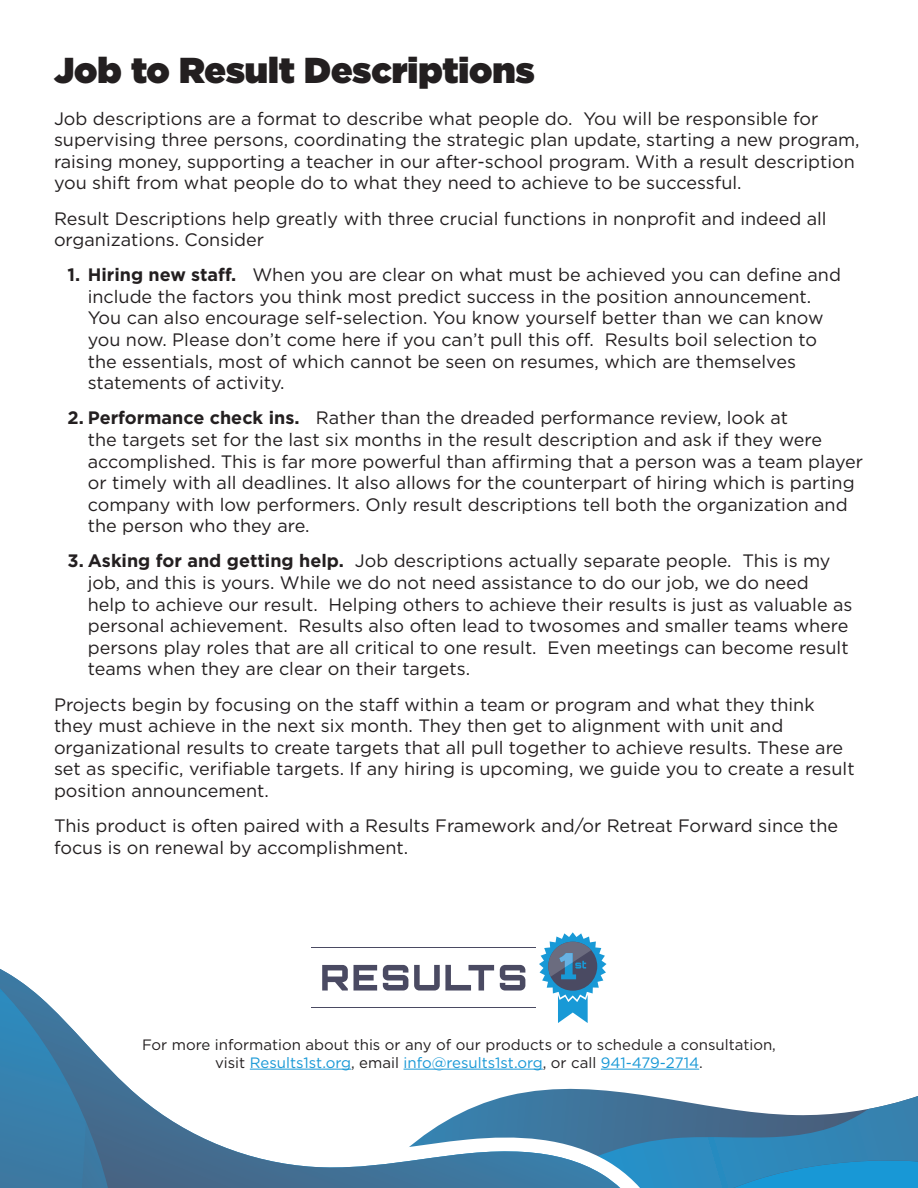
<style>
.page{position:relative;width:918px;height:1188px;background:#fff}
.page>*{position:absolute;margin:0;border:0;box-sizing:border-box;transform-origin:0 0}
.HEAD{font:900 36px "Gotham";color:#231f20}
.Body{font:18px/21.6px "Gotham";color:#231f20}
.t1{font:15px/18px "Gotham";color:#231f20;text-align:center}
.s1{font-weight:700}
.s2{color:#1898d6}
</style>
<div class="page">
<svg style="left:677px;top:1068px;width:241px;height:120px"></svg>
<svg style="left:663px;top:1068px;width:14px;height:120px"></svg>
<svg style="left:0;top:969px;width:663px;height:219px"></svg>
<hr style="left:250px;top:1069px;width:101px;height:1px;background:#1898d6">
<hr style="left:404px;top:1069px;width:139px;height:1px;background:#1898d6">
<hr style="left:601px;top:1069px;width:98px;height:1px;background:#1898d6">
<div style="left:308px;top:932px;width:302px;height:91px;background:#fff"></div>
<hr style="left:312px;top:1007px;width:224px;height:1px;background:#4a4a62">
<hr style="left:312px;top:947px;width:224px;height:1px;background:#4a4a62">
<svg style="left:322px;top:965px;width:26px;height:26px"></svg>
<svg style="left:354px;top:965px;width:23px;height:26px"></svg>
<svg style="left:383px;top:965px;width:25px;height:26px"></svg>
<svg style="left:414px;top:965px;width:80px;height:26px"></svg>
<svg style="left:500px;top:965px;width:25px;height:26px"></svg>
<svg style="left:539px;top:932px;width:67px;height:91px"></svg>
<p class="HEAD" style="left:54px;top:44px;width:482px">Job to Result Descriptions</p>
<p class="Body" style="left:54px;top:107px;width:807px">Job descriptions are a format to describe what people do. You will be responsible for supervising three persons, coordinating the strategic plan update, starting a new program, raising money, supporting a teacher in our after-school program. With a result description you shift from what people do to what they need to achieve to be successful.</p>
<p class="Body" style="left:54px;top:207px;width:774px">Result Descriptions help greatly with three crucial functions in nonprofit and indeed all organizations. Consider</p>
<p class="Body" style="left:88px;top:264px;width:755px;text-indent:-20px"><span class="s1">1. Hiring new staff.</span> When you are clear on what must be achieved you can define and include the factors you think most predict success in the position announcement.<br>You can also encourage self-selection. You know yourself better than we can know you now. Please don’t come here if you can’t pull this off. Results boil selection to the essentials, most of which cannot be seen on resumes, which are themselves statements of activity.</p>
<p class="Body" style="left:88px;top:407px;width:777px;text-indent:-20px"><span class="s1">2. Performance check ins.</span> Rather than the dreaded performance review, look at<br>the targets set for the last six months in the result description and ask if they were accomplished. This is far more powerful than affirming that a person was a team player or timely with all deadlines. It also allows for the counterpart of hiring which is parting company with low performers. Only result descriptions tell both the organization and the person who they are.</p>
<p class="Body" style="left:88px;top:550px;width:766px;text-indent:-20px"><span class="s1">3. Asking for and getting help.</span> Job descriptions actually separate people. This is my job, and this is yours. While we do not need assistance to do our job, we do need<br>help to achieve our result. Helping others to achieve their results is just as valuable as personal achievement. Results also often lead to twosomes and smaller teams where persons play roles that are all critical to one result. Even meetings can become result teams when they are clear on their targets.</p>
<p class="Body" style="left:54px;top:693px;width:802px">Projects begin by focusing on the staff within a team or program and what they think they must achieve in the next six month. They then get to alignment with unit and organizational results to create targets that all pull together to achieve results. These are set as specific, verifiable targets. If any hiring is upcoming, we guide you to create a result position announcement.</p>
<p class="Body" style="left:54px;top:814px;width:786px">This product is often paired with a Results Framework and/or Retreat Forward since the focus is on renewal by accomplishment.</p>
<p class="t1" style="left:142px;top:1035px;width:635px">For more information about this or any of our products or to schedule a consultation, visit <span class="s2">Results1st.org</span>, email <span class="s2">info@results1st.org</span>, or call <span class="s2">941-479-2714</span>.</p>
</div>
